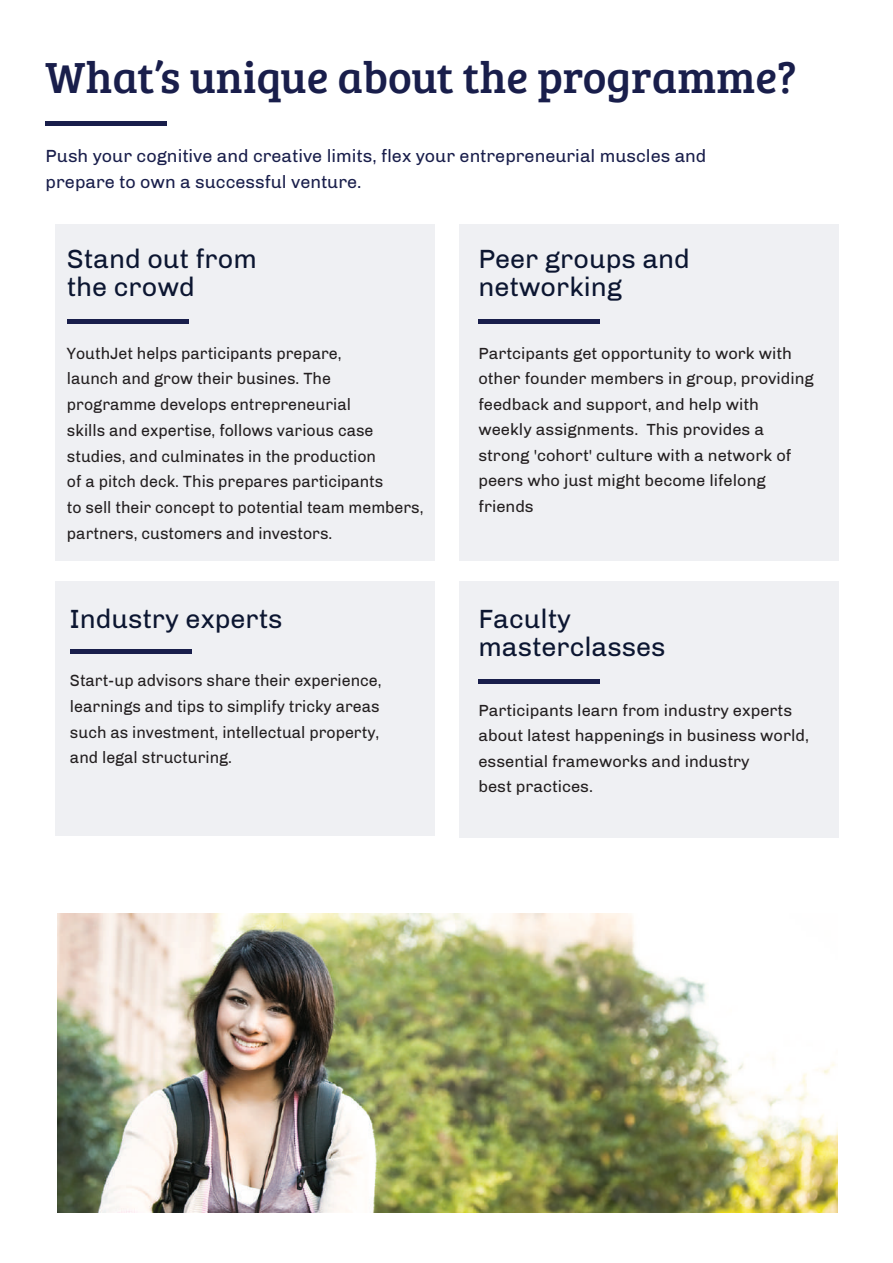
<style>
.page{position:relative;width:893px;height:1263px;background:#fff}
.page>*{position:absolute;margin:0;border:0;box-sizing:border-box;transform-origin:0 0}
.t1{font:45px "Bree Serif";color:#191e4b}
.t2{font:27px/28.5px "Chivo";color:#0c1631}
.t3{font:18px/25.5px "Chivo";color:#191e4b}
.t4{font:16.65px/25.7px "Chivo";color:#231f20;scale:.96 1}
.t5{font:16.5px/25.5px "Chivo";color:#231f20}
</style>
<div class="page">
<hr style="left:46px;top:122px;width:121px;height:4px;background:#191e4b">
<div style="left:55px;top:224px;width:380px;height:336px;background:#eff0f3"></div>
<hr style="left:67px;top:319px;width:121px;height:4px;background:#191e4b">
<div style="left:459px;top:581px;width:380px;height:257px;background:#eff0f3"></div>
<div style="left:55px;top:581px;width:380px;height:255px;background:#eff0f3"></div>
<hr style="left:478px;top:679px;width:122px;height:4px;background:#191e4b">
<hr style="left:70px;top:649px;width:121px;height:4px;background:#191e4b">
<div style="left:459px;top:224px;width:380px;height:336px;background:#eff0f3"></div>
<hr style="left:478px;top:319px;width:122px;height:4px;background:#191e4b">
<img style="left:57px;top:913px;width:780px;height:299px">
<h1 class="t1" style="left:46px;top:45px;width:752px">What’s unique about the programme?</h1>
<p class="t3" style="left:46px;top:144px;width:662px">Push your cognitive and creative limits, flex your entrepreneurial muscles and prepare to own a successful venture.</p>
<h2 class="t2" style="left:67px;top:244px;width:191px">Stand out from the crowd</h2>
<p class="t4" style="left:67px;top:340px;width:373px">YouthJet helps participants prepare,<br>launch and grow their busines. The programme develops entrepreneurial<br>skills and expertise, follows various case studies, and culminates in the production<br>of a pitch deck. This prepares participants<br>to sell their concept to potential team members, partners, customers and investors.</p>
<h2 class="t2" style="left:70px;top:604px;width:214px">Industry experts</h2>
<p class="t4" style="left:70px;top:668px;width:326px">Start-up advisors share their experience, learnings and tips to simplify tricky areas such as investment, intellectual property, and legal structuring.</p>
<h2 class="t2" style="left:478px;top:244px;width:213px">Peer groups and networking</h2>
<p class="t5" style="left:478px;top:340px;width:337px">Partcipants get opportunity to work with other founder members in group, providing feedback and support, and help with weekly assignments. This provides a strong 'cohort' culture with a network of peers who just might become lifelong friends</p>
<h2 class="t2" style="left:478px;top:604px;width:189px">Faculty masterclasses</h2>
<p class="t5" style="left:478px;top:698px;width:332px">Participants learn from industry experts about latest happenings in business world, essential frameworks and industry<br>best practices.</p>
</div>
